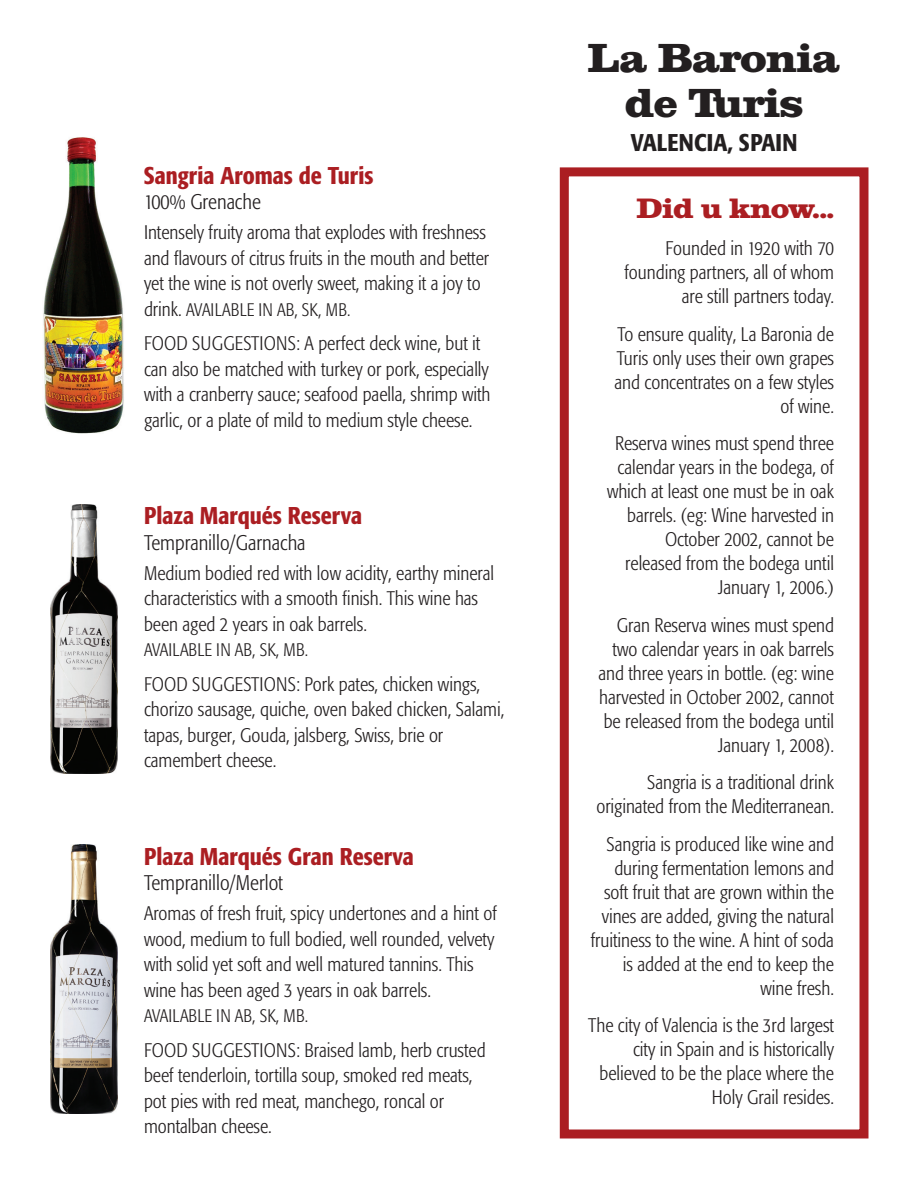
<style>
.page{position:relative;width:918px;height:1188px;background:#fff}
.page>*{position:absolute;margin:0;border:0;box-sizing:border-box;transform-origin:0 0}
.t1{font:39px/45px "Clarendon";color:#231f20;text-align:center}
.t2{font:27px "Clarendon";color:#ab1e22}
.t3{font:500 condensed 24px "Formata";color:#ab1e22}
.t4{font:500 condensed 24px "Formata";color:#231f20}
.t5{font:300 condensed 21px "Formata";color:#231f20}
.t6{font:300 condensed 19.5px/24px "Formata";color:#231f20;text-align:right}
.t7{font:300 condensed 18px "Formata";letter-spacing:.005em;color:#231f20}
.s1{font-size:19.5px}
</style>
<div class="page">
<img style="left:43px;top:137px;width:81px;height:296px">
<div style="left:560px;top:167px;width:308px;height:971px;border:9px solid #ab1e22"></div>
<img style="left:50px;top:505px;width:68px;height:269px">
<img style="left:50px;top:844px;width:68px;height:270px">
<p class="t3" style="left:144px;top:161px;width:231px">Sangria Aromas de Turis</p>
<p class="t5" style="left:144px;top:190px;width:118px">100% Grenache</p>
<p class="t6" style="left:144px;top:220px;width:347px;line-height:25.5px;text-align:left">Intensely fruity aroma that explodes with freshness and flavours of citrus fruits in the mouth and better yet the wine is not overly sweet, making it a joy to</p>
<p class="t7" style="left:144px;top:299px;width:208px"><span class="s1">drink.</span> AVAILABLE IN AB, SK, MB.</p>
<p class="t6" style="left:144px;top:331px;width:348px;line-height:25.5px;text-align:left">FOOD SUGGESTIONS: A perfect deck wine, but it can also be matched with turkey or pork, especially with a cranberry sauce; seafood paella, shrimp with garlic, or a plate of mild to medium style cheese.</p>
<p class="t3" style="left:144px;top:501px;width:220px">Plaza Marqués Reserva</p>
<p class="t5" style="left:144px;top:530px;width:163px">Tempranillo/Garnacha</p>
<p class="t6" style="left:144px;top:560px;width:352px;line-height:25.5px;text-align:left">Medium bodied red with low acidity, earthy mineral characteristics with a smooth finish. This wine has been aged 2 years in oak barrels.</p>
<p class="t7" style="left:144px;top:640px;width:166px">AVAILABLE IN AB, SK, MB.</p>
<p class="t6" style="left:144px;top:671px;width:362px;line-height:25.5px;text-align:left">FOOD SUGGESTIONS: Pork pates, chicken wings, chorizo sausage, quiche, oven baked chicken, Salami, tapas, burger, Gouda, jalsberg, Swiss, brie or camembert cheese.</p>
<p class="t3" style="left:144px;top:842px;width:271px">Plaza Marqués Gran Reserva</p>
<p class="t5" style="left:144px;top:871px;width:141px">Tempranillo/Merlot</p>
<p class="t6" style="left:144px;top:901px;width:354px;line-height:25.5px;text-align:left">Aromas of fresh fruit, spicy undertones and a hint of wood, medium to full bodied, well rounded, velvety with solid yet soft and well matured tannins. This wine has been aged 3 years in oak barrels.</p>
<p class="t7" style="left:144px;top:1006px;width:166px">AVAILABLE IN AB, SK, MB.</p>
<p class="t6" style="left:144px;top:1037px;width:343px;line-height:25.5px;text-align:left">FOOD SUGGESTIONS: Braised lamb, herb crusted beef tenderloin, tortilla soup, smoked red meats, pot pies with red meat, manchego, roncal or montalban cheese.</p>
<h1 class="t1" style="left:588px;top:37px;width:253px">La Baronia de Turis</h1>
<p class="t4" style="left:631px;top:128px;width:168px">VALENCIA, SPAIN</p>
<h2 class="t2" style="left:637px;top:194px;width:199px">Did u know...</h2>
<p class="t6" style="left:625px;top:237px;width:211px">Founded in 1920 with 70 founding partners, all of whom are still partners today.</p>
<p class="t6" style="left:615px;top:322px;width:221px">To ensure quality, La Baronia de<br>Turis only uses their own grapes and concentrates on a few styles of wine.</p>
<p class="t6" style="left:607px;top:432px;width:228px">Reserva wines must spend three calendar years in the bodega, of which at least one must be in oak barrels. (eg: Wine harvested in<br>October 2002, cannot be released from the bodega until<br>January 1, 2006.)</p>
<p class="t6" style="left:598px;top:613px;width:237px">Gran Reserva wines must spend two calendar years in oak barrels and three years in bottle. (eg: wine harvested in October 2002, cannot be released from the bodega until<br>January 1, 2008).</p>
<p class="t6" style="left:596px;top:771px;width:239px">Sangria is a traditional drink originated from the Mediterranean.</p>
<p class="t6" style="left:591px;top:832px;width:245px">Sangria is produced like wine and during fermentation lemons and soft fruit that are grown within the vines are added, giving the natural fruitiness to the wine. A hint of soda is added at the end to keep the wine fresh.</p>
<p class="t6" style="left:588px;top:1014px;width:247px">The city of Valencia is the 3rd largest city in Spain and is historically believed to be the place where the<br>Holy Grail resides.</p>
</div>
